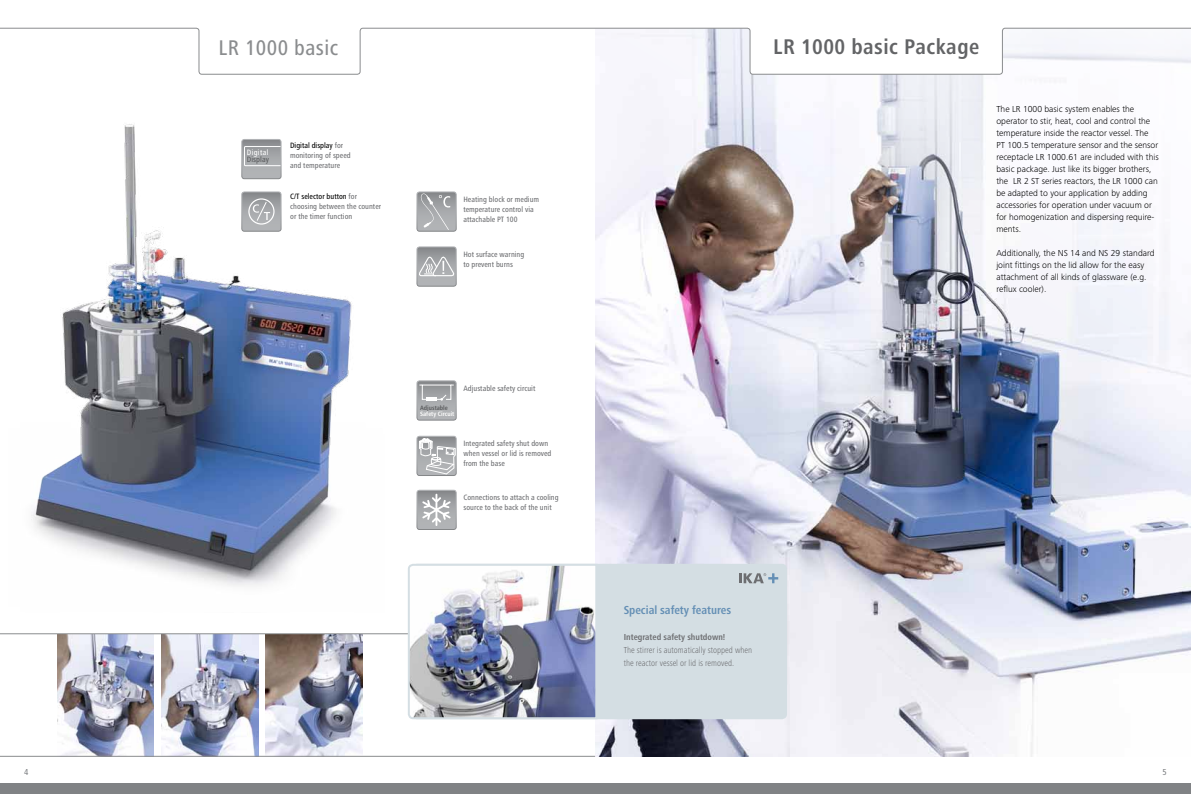
<style>
.page{position:relative;width:1191px;height:794px;background:#fff}
.page>*{position:absolute;margin:0;border:0;box-sizing:border-box;transform-origin:0 0}
.t1{font:700 condensed 22px "Frutiger Next IKA";letter-spacing:.02em;color:#636466}
.t2{font:500 condensed 22px "Frutiger Next IKA";letter-spacing:.02em;color:#8a8c8e}
.t3{font:700 condensed 12px "Frutiger Next IKA";color:#648fb5}
.t4{font:300 9px/12px "Frutiger Next IKA";color:#000}
.t5{font:300 condensed 9px/13px "Frutiger Next IKA";color:#6d6e71}
.t6{font:700 condensed 9px "Frutiger Next IKA";color:#6d6e71}
.t7{font:500 condensed 9px "Frutiger Next IKA";color:#808285}
.t8{font:500 condensed 8px/10px "Frutiger Next IKA";color:#6d6e71}
.t9{font:500 condensed 8px "Frutiger Next IKA";letter-spacing:.04em;color:#fff}
.t10{font:500 condensed 8px "Frutiger Next IKA";letter-spacing:.01em;color:#58595b}
.t11{font:700 condensed 6.5px "Frutiger Next IKA";color:#fff}
.t12{font:700 condensed 6.5px "Frutiger Next IKA";color:#58595b}
.s1{color:#000}
</style>
<div class="page">
<div style="left:0;top:782px;width:1191px;height:12px;background:#808285"></div>
<img style="left:266px;top:634px;width:96px;height:122px">
<img style="left:57px;top:634px;width:97px;height:122px">
<img style="left:161px;top:634px;width:97px;height:122px">
<hr style="left:0;top:633px;width:1191px;height:1px;background:#8a8c8e">
<hr style="left:0;top:756px;width:1191px;height:1px;background:#8a8c8e">
<img style="left:595px;top:75px;width:596px;height:681px">
<svg style="left:0;top:27px;width:1191px;height:48px"></svg>
<img style="left:31px;top:124px;width:321px;height:462px">
<div style="left:241px;top:139px;width:40px;height:40px;border:1px solid #fff;border-radius:3px"></div>
<svg style="left:242px;top:139px;width:39px;height:40px;background:#a8aaad"></svg>
<div style="left:241px;top:191px;width:40px;height:41px;border:1px solid #fff;border-radius:3px"></div>
<svg style="left:242px;top:192px;width:39px;height:39px;background:#abadb0"></svg>
<div style="left:416px;top:191px;width:41px;height:41px;border:1px solid #fff;border-radius:3px"></div>
<svg style="left:417px;top:192px;width:39px;height:39px;background:#aaabae"></svg>
<div style="left:416px;top:246px;width:41px;height:41px;border:1px solid #fff;border-radius:3px"></div>
<svg style="left:417px;top:247px;width:39px;height:39px;background:#adafb1"></svg>
<div style="left:416px;top:490px;width:41px;height:40px;border:1px solid #fff;border-radius:3px"></div>
<svg style="left:417px;top:490px;width:39px;height:39px;background:#b3b5b7"></svg>
<div style="left:416px;top:380px;width:41px;height:40px;border:1px solid #fff;border-radius:3px"></div>
<div style="left:416px;top:436px;width:41px;height:40px;border:1px solid #fff;border-radius:3px"></div>
<svg style="left:417px;top:381px;width:39px;height:94px"></svg>
<div style="left:413px;top:565px;width:373px;height:153px;background:#d4dee3;border-radius:4px"></div>
<div style="left:412px;top:564px;width:375px;height:155px;border:2px solid #d4dee3;border-radius:4px"></div>
<img style="left:407px;top:563px;width:191px;height:157px">
<svg style="left:739px;top:573px;width:39px;height:10px"></svg>
<h1 class="t2" style="left:218px;top:35px;width:121px">LR 1000 basic</h1>
<h1 class="t1" style="left:773px;top:34px;width:207px">LR 1000 basic Package</h1>
<p class="t9" style="left:247px;top:148px;width:23px">Digital</p>
<p class="t10" style="left:247px;top:155px;width:24px">Display</p>
<p class="t8" style="left:290px;top:140px;width:62px"><span class="s1">Digital display</span> for monitoring of speed and temperature</p>
<p class="t8" style="left:290px;top:191px;width:93px"><span class="s1">C/T selector button</span> for choosing between the counter or the timer function</p>
<p class="t8" style="left:463px;top:194px;width:77px">Heating block or medium temperature control via attachable PT 100</p>
<p class="t8" style="left:463px;top:249px;width:62px">Hot surface warning to prevent burns</p>
<p class="t4" style="left:996px;top:103px;width:164px">The LR 1000 basic system enables the operator to stir, heat, cool and control the temperature inside the reactor vessel. The PT 100.5 temperature sensor and the sensor receptacle LR 1000.61 are included with this basic package. Just like its bigger brothers, the LR 2 ST series reactors, the LR 1000 can be adapted to your application by adding accessories for operation under vacuum or for homogenization and dispersing require&shy;ments.</p>
<p class="t4" style="left:996px;top:247px;width:160px">Additionally, the NS 14 and NS 29 standard joint fittings on the lid allow for the easy attachment of all kinds of glassware (e.g. reflux cooler).</p>
<p class="t12" style="left:420px;top:404px;width:29px">Adjustable</p>
<p class="t11" style="left:420px;top:410px;width:36px">Safety Circuit</p>
<p class="t8" style="left:463px;top:383px;width:73px">Adjustable safety circuit</p>
<p class="t8" style="left:463px;top:438px;width:90px">Integrated safety shut down when vessel or lid is removed from the base</p>
<p class="t8" style="left:463px;top:492px;width:97px">Connections to attach a cooling source to the back of the unit</p>
<h2 class="t3" style="left:623px;top:603px;width:109px">Special safety features</h2>
<p class="t6" style="left:623px;top:632px;width:103px">Integrated safety shutdown!</p>
<p class="t5" style="left:623px;top:644px;width:130px">The stirrer is automatically stopped when the reactor vessel or lid is removed.</p>
<p class="t7" style="left:24px;top:766px;width:6px">4</p>
<p class="t7" style="left:1162px;top:766px;width:6px">5</p>
</div>
